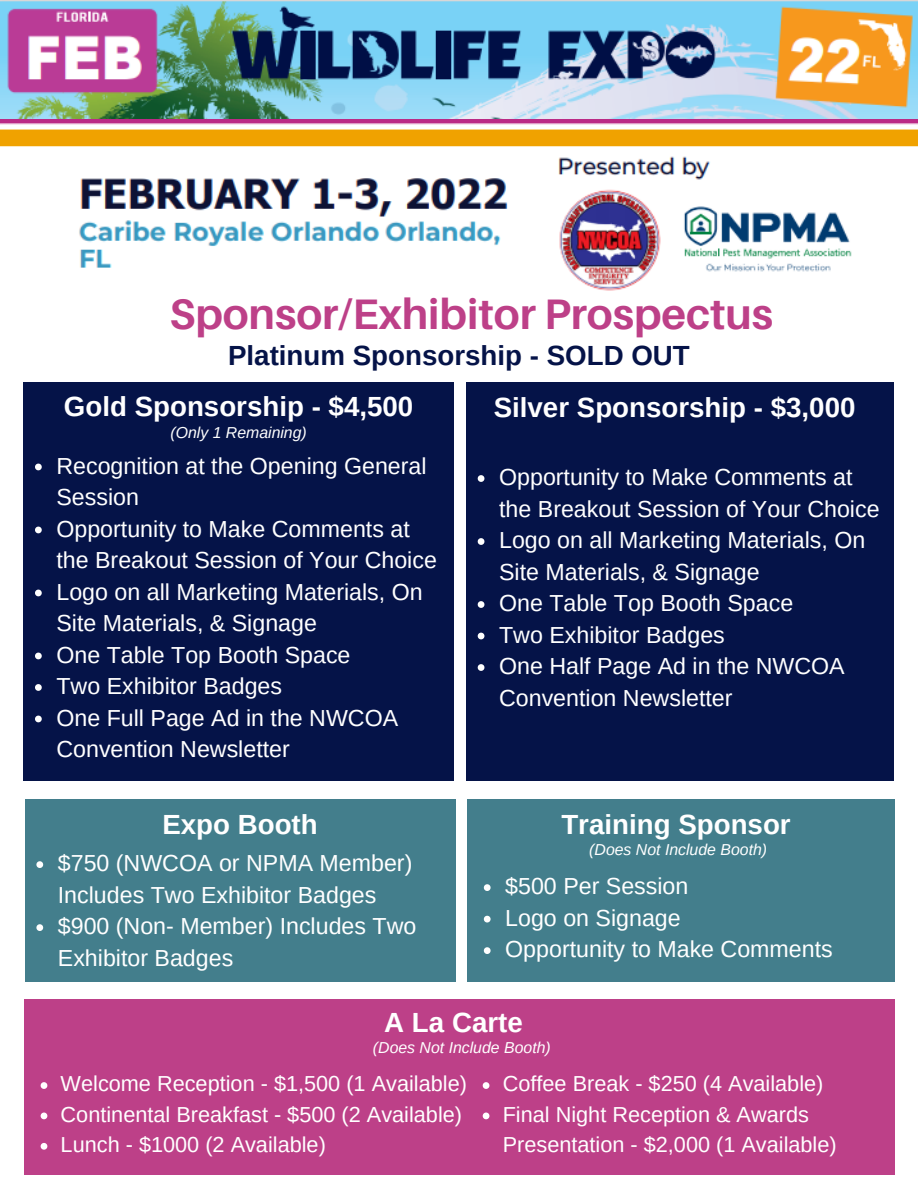
<style>
.page{position:relative;width:918px;height:1188px;background:#fff}
.page>*{position:absolute;margin:0;border:0;box-sizing:border-box;transform-origin:0 0}
.t1{font:700 42.75px "Aileron";color:#bd4088}
.t2{font:700 27.75px "Arimo";color:#fff}
.t3{font:700 27.75px "Arimo";color:#051348}
.t4{font:23.25px/31.5px "Arimo";color:#fff}
.t5{font:21.75px/30.3px "Arimo";color:#fff}
.t6{font:italic 15.9px "Arimo";color:#fff}
</style>
<div class="page">
<img style="left:0;top:0;width:918px;height:291px">
<div style="left:24px;top:382px;width:430px;height:399px;background:#051348"></div>
<div style="left:466px;top:382px;width:427px;height:399px;background:#051348"></div>
<div style="left:25px;top:799px;width:431px;height:182px;background:#437e8c"></div>
<div style="left:467px;top:799px;width:428px;height:182px;background:#437e8c"></div>
<div style="left:24px;top:999px;width:870px;height:175px;background:#bd4088"></div>
<svg style="left:35px;top:464px;width:7px;height:6px"></svg>
<svg style="left:35px;top:527px;width:7px;height:6px"></svg>
<svg style="left:35px;top:590px;width:7px;height:6px"></svg>
<svg style="left:35px;top:653px;width:7px;height:6px"></svg>
<svg style="left:35px;top:684px;width:7px;height:7px"></svg>
<svg style="left:35px;top:716px;width:7px;height:6px"></svg>
<svg style="left:478px;top:475px;width:6px;height:7px"></svg>
<svg style="left:478px;top:538px;width:6px;height:7px"></svg>
<svg style="left:478px;top:601px;width:6px;height:7px"></svg>
<svg style="left:478px;top:633px;width:6px;height:6px"></svg>
<svg style="left:478px;top:664px;width:6px;height:7px"></svg>
<svg style="left:36px;top:861px;width:7px;height:7px"></svg>
<svg style="left:36px;top:924px;width:7px;height:7px"></svg>
<svg style="left:484px;top:884px;width:7px;height:7px"></svg>
<svg style="left:484px;top:916px;width:7px;height:7px"></svg>
<svg style="left:484px;top:947px;width:7px;height:7px"></svg>
<svg style="left:41px;top:1082px;width:6px;height:7px"></svg>
<svg style="left:41px;top:1113px;width:6px;height:6px"></svg>
<svg style="left:41px;top:1143px;width:6px;height:7px"></svg>
<svg style="left:483px;top:1082px;width:6px;height:7px"></svg>
<svg style="left:483px;top:1113px;width:6px;height:6px"></svg>
<p class="t1" style="left:169px;top:288px;width:605px">Sponsor/Exhibitor Prospectus</p>
<p class="t3" style="left:228px;top:340px;width:463px">Platinum Sponsorship - SOLD OUT</p>
<p class="t2" style="left:64px;top:391px;width:351px">Gold Sponsorship - $4,500</p>
<p class="t2" style="left:494px;top:392px;width:363px">Silver Sponsorship - $3,000</p>
<p class="t6" style="left:170px;top:424px;width:138px">(Only 1 Remaining)</p>
<p class="t4" style="left:56px;top:450px;width:372px">Recognition at the Opening General<br>Session</p>
<p class="t4" style="left:56px;top:513px;width:382px">Opportunity to Make Comments at the Breakout Session of Your Choice</p>
<p class="t4" style="left:56px;top:576px;width:368px">Logo on all Marketing Materials, On<br>Site Materials, &amp; Signage</p>
<p class="t4" style="left:56px;top:639px;width:296px">One Table Top Booth Space</p>
<p class="t4" style="left:56px;top:670px;width:227px">Two Exhibitor Badges</p>
<p class="t4" style="left:56px;top:702px;width:343px">One Full Page Ad in the NWCOA<br>Convention Newsletter</p>
<p class="t4" style="left:499px;top:461px;width:382px">Opportunity to Make Comments at the Breakout Session of Your Choice</p>
<p class="t4" style="left:499px;top:524px;width:368px">Logo on all Marketing Materials, On<br>Site Materials, &amp; Signage</p>
<p class="t4" style="left:499px;top:587px;width:296px">One Table Top Booth Space</p>
<p class="t4" style="left:499px;top:619px;width:227px">Two Exhibitor Badges</p>
<p class="t4" style="left:499px;top:650px;width:347px">One Half Page Ad in the NWCOA<br>Convention Newsletter</p>
<p class="t2" style="left:162px;top:809px;width:157px">Expo Booth</p>
<p class="t2" style="left:561px;top:809px;width:231px">Training Sponsor</p>
<p class="t4" style="left:58px;top:848px;width:356px">$750 (NWCOA or NPMA Member)<br>Includes Two Exhibitor Badges</p>
<p class="t4" style="left:58px;top:911px;width:360px">$900 (Non- Member) Includes Two<br>Exhibitor Badges</p>
<p class="t6" style="left:589px;top:841px;width:179px">(Does Not Include Booth)</p>
<p class="t4" style="left:505px;top:871px;width:185px">$500 Per Session</p>
<p class="t4" style="left:505px;top:902px;width:177px">Logo on Signage</p>
<p class="t4" style="left:505px;top:934px;width:329px">Opportunity to Make Comments</p>
<p class="t2" style="left:384px;top:1007px;width:140px">A La Carte</p>
<p class="t6" style="left:373px;top:1039px;width:179px">(Does Not Include Booth)</p>
<p class="t5" style="left:61px;top:1068px;width:408px">Welcome Reception - $1,500 (1 Available)</p>
<p class="t5" style="left:61px;top:1099px;width:403px">Continental Breakfast - $500 (2 Available)</p>
<p class="t5" style="left:61px;top:1129px;width:267px">Lunch - $1000 (2 Available)</p>
<p class="t5" style="left:503px;top:1068px;width:322px">Coffee Break - $250 (4 Available)</p>
<p class="t5" style="left:503px;top:1099px;width:336px">Final Night Reception &amp; Awards<br>Presentation - $2,000 (1 Available)</p>
</div>
